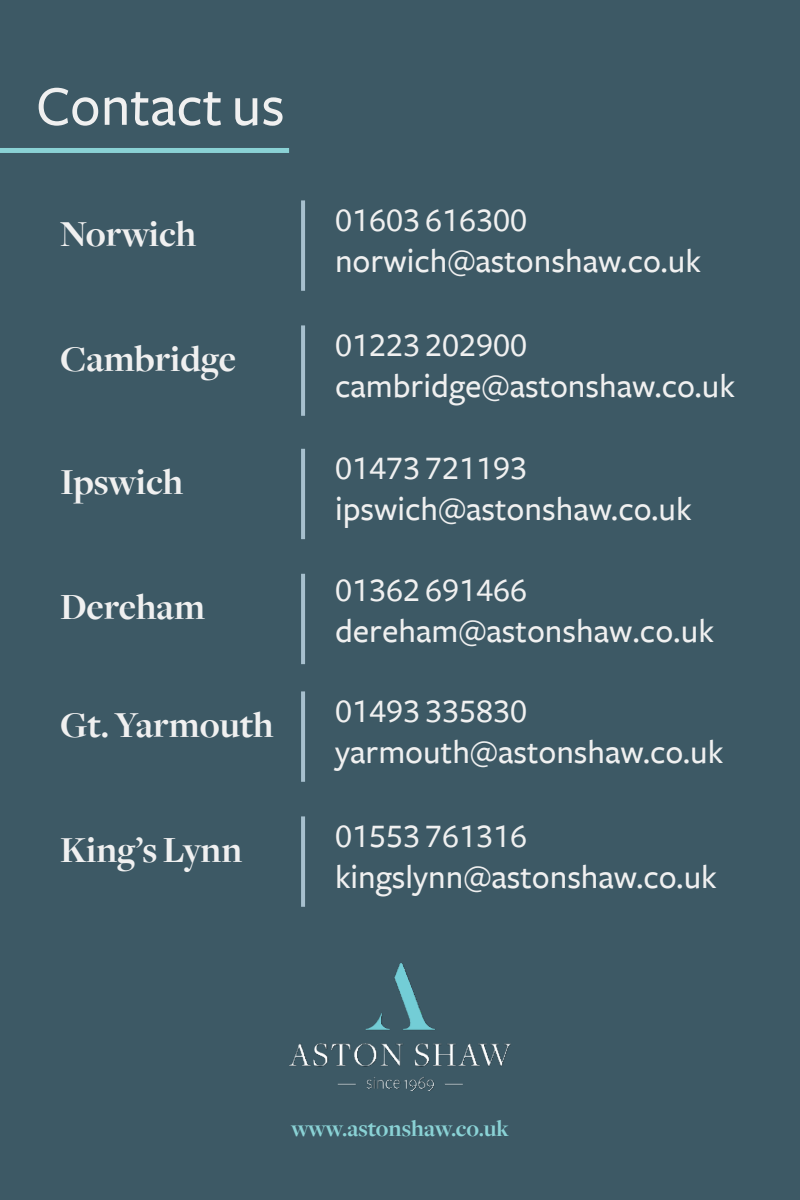
<style>
.page{position:relative;width:800px;height:1200px;background:#3d5965}
.page>*{position:absolute;margin:0;border:0;box-sizing:border-box;transform-origin:0 0}
.t1{font:500 58px "Freight Sans";color:#f0f0f0}
.t2{font:700 38px "Freight Disp";color:#f0f0f0}
.t3{font:500 34px "Freight Sans";color:#f0f0f0}
.t4{font:34px "Freight Sans Medium SC";color:#f0f0f0}
.t5{font:700 24px "Freight Disp";color:#8ad2d5}
</style>
<div class="page">
<img style="left:289px;top:963px;width:222px;height:127px">
<div style="left:0;top:148px;width:289px;height:5px;background:#8ad2d5"></div>
<hr style="left:301px;top:200px;width:4px;height:91px;background:#a7c0ce">
<hr style="left:301px;top:449px;width:4px;height:90px;background:#a7c0ce">
<hr style="left:301px;top:691px;width:4px;height:91px;background:#a7c0ce">
<hr style="left:301px;top:325px;width:4px;height:91px;background:#a7c0ce">
<hr style="left:301px;top:574px;width:4px;height:90px;background:#a7c0ce">
<hr style="left:301px;top:816px;width:4px;height:91px;background:#a7c0ce">
<h1 class="t1" style="left:36px;top:84px;width:250px">Contact us</h1>
<p class="t2" style="left:60px;top:220px;width:138px">Norwich</p>
<p class="t2" style="left:60px;top:345px;width:178px">Cambridge</p>
<p class="t2" style="left:60px;top:468px;width:125px">Ipswich</p>
<p class="t2" style="left:60px;top:593px;width:146px">Dereham</p>
<p class="t2" style="left:60px;top:711px;width:215px">Gt. Yarmouth</p>
<p class="t2" style="left:60px;top:836px;width:184px">King’s Lynn</p>
<p class="t4" style="left:335px;top:199px;width:194px">01603 616300</p>
<p class="t3" style="left:335px;top:248px;width:367px">norwich@astonshaw.co.uk</p>
<p class="t4" style="left:335px;top:324px;width:194px">01223 202900</p>
<p class="t3" style="left:335px;top:373px;width:401px">cambridge@astonshaw.co.uk</p>
<p class="t4" style="left:335px;top:448px;width:194px">01473 721193</p>
<p class="t3" style="left:335px;top:496px;width:358px">ipswich@astonshaw.co.uk</p>
<p class="t4" style="left:335px;top:569px;width:194px">01362 691466</p>
<p class="t3" style="left:335px;top:618px;width:380px">dereham@astonshaw.co.uk</p>
<p class="t4" style="left:335px;top:690px;width:194px">01493 335830</p>
<p class="t3" style="left:335px;top:739px;width:390px">yarmouth@astonshaw.co.uk</p>
<p class="t4" style="left:335px;top:815px;width:194px">01553 761316</p>
<p class="t3" style="left:335px;top:864px;width:383px">kingslynn@astonshaw.co.uk</p>
<p class="t5" style="left:291px;top:1120px;width:219px">www.astonshaw.co.uk</p>
</div>
